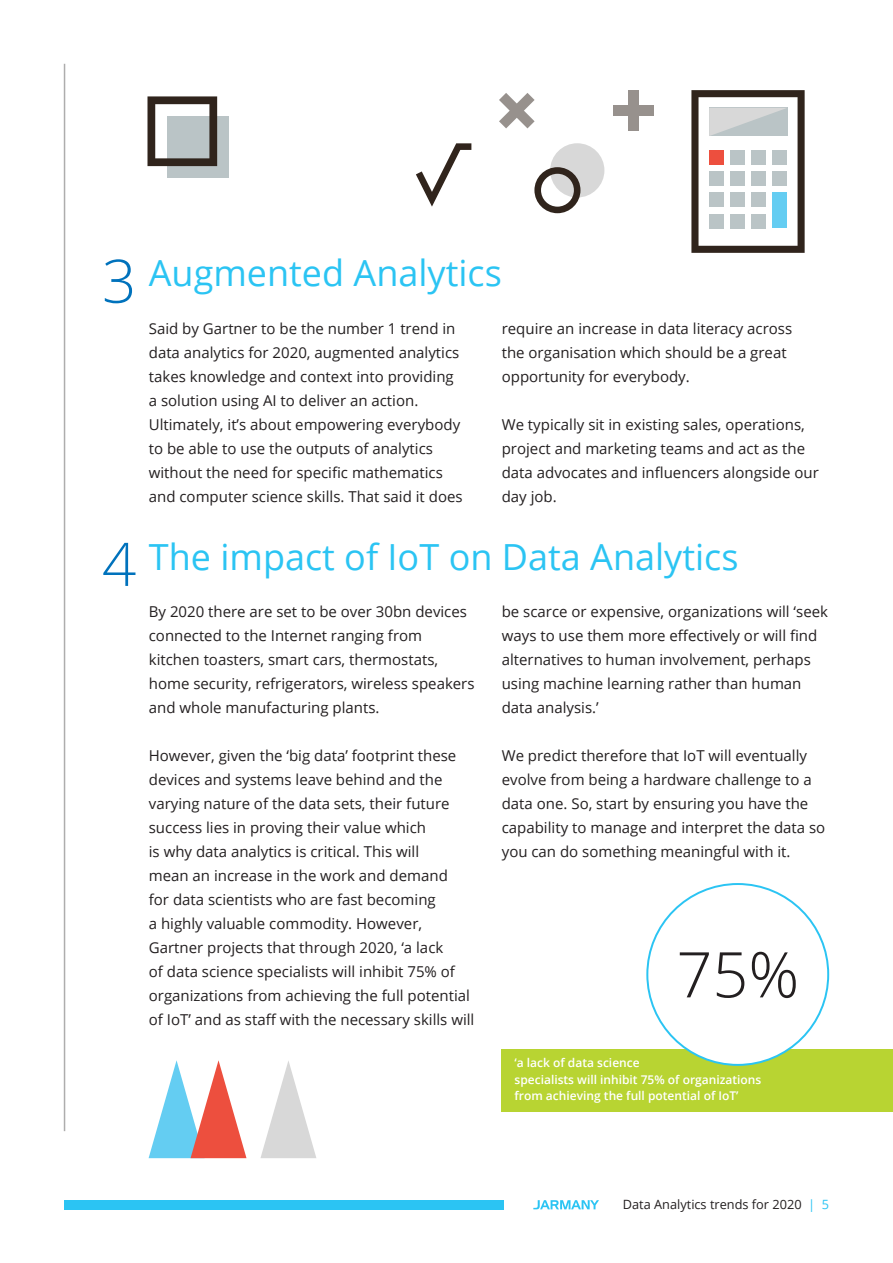
<style>
.page{position:relative;width:893px;height:1263px;background:#fff}
.page>*{position:absolute;margin:0;border:0;box-sizing:border-box;transform-origin:0 0}
.t1{font:300 63px "Open Sans";color:#231f20}
.t2{font:36px "Open Sans";color:#2bc4f3}
.t3{font:15px/24px "Open Sans";color:#231f20}
.t4{font:12.75px "Open Sans";color:#231f20}
.t5{font:600 12px/16.5px "Open Sans";color:#fff}
.s1{font-weight:300;font-size:60px;color:#0072bc}
.s2{color:#2bc4f3}
</style>
<div class="page">
<hr style="left:64px;top:64px;width:1px;height:1067px;background:#aeadad">
<svg style="left:691px;top:90px;width:114px;height:163px"></svg>
<div style="left:709px;top:150px;width:14px;height:14px;background:#ed4f3e"></div>
<div style="left:730px;top:150px;width:14px;height:14px;background:#bac4c6"></div>
<div style="left:752px;top:150px;width:14px;height:14px;background:#bac4c6"></div>
<div style="left:773px;top:150px;width:14px;height:14px;background:#bac4c6"></div>
<div style="left:709px;top:171px;width:14px;height:15px;background:#bac4c6"></div>
<div style="left:730px;top:171px;width:14px;height:15px;background:#bac4c6"></div>
<div style="left:752px;top:171px;width:14px;height:15px;background:#bac4c6"></div>
<div style="left:773px;top:171px;width:14px;height:15px;background:#bac4c6"></div>
<div style="left:709px;top:193px;width:14px;height:14px;background:#bac4c6"></div>
<div style="left:730px;top:193px;width:14px;height:14px;background:#bac4c6"></div>
<div style="left:752px;top:193px;width:14px;height:14px;background:#bac4c6"></div>
<div style="left:709px;top:214px;width:14px;height:14px;background:#bac4c6"></div>
<div style="left:730px;top:214px;width:14px;height:14px;background:#bac4c6"></div>
<div style="left:752px;top:214px;width:14px;height:14px;background:#bac4c6"></div>
<div style="left:773px;top:193px;width:14px;height:35px;background:#64cdf2"></div>
<div style="left:502px;top:1049px;width:391px;height:62px;background:#b8d432"></div>
<div style="left:647px;top:884px;width:181px;height:181px;background:#fff;border-radius:50%"></div>
<svg style="left:149px;top:1060px;width:97px;height:98px"></svg>
<svg style="left:260px;top:1061px;width:56px;height:97px"></svg>
<div style="left:628px;top:90px;width:10px;height:41px;background:#97918d"></div>
<div style="left:613px;top:106px;width:40px;height:10px;background:#97918d"></div>
<svg style="left:499px;top:93px;width:36px;height:35px"></svg>
<svg style="left:533px;top:1200px;width:66px;height:9px"></svg>
<div style="left:64px;top:1200px;width:440px;height:9px;background:#2bc4f3"></div>
<div style="left:167px;top:116px;width:62px;height:62px;background:#bac4c6"></div>
<svg style="left:147px;top:96px;width:70px;height:70px"></svg>
<div style="left:550px;top:143px;width:54px;height:54px;background:#d8d8d8;border-radius:50%"></div>
<svg style="left:534px;top:167px;width:46px;height:46px"></svg>
<svg style="left:416px;top:143px;width:55px;height:64px"></svg>
<h2 class="t2" style="left:102px;top:259px;width:401px"><span class="s1">3</span> Augmented Analytics</h2>
<p class="t3" style="left:149px;top:318px;width:315px">Said by Gartner to be the number 1 trend in data analytics for 2020, augmented analytics takes knowledge and context into providing a solution using AI to deliver an action.<br>Ultimately, it’s about empowering everybody to be able to use the outputs of analytics without the need for specific mathematics and computer science skills. That said it does</p>
<p class="t3" style="left:502px;top:318px;width:292px">require an increase in data literacy across the organisation which should be a great opportunity for everybody.</p>
<p class="t3" style="left:502px;top:414px;width:318px">We typically sit in existing sales, operations, project and marketing teams and act as the data advocates and influencers alongside our day job.</p>
<h2 class="t2" style="left:102px;top:542px;width:638px"><span class="s1">4</span> The impact of IoT on Data Analytics</h2>
<p class="t3" style="left:149px;top:601px;width:327px">By 2020 there are set to be over 30bn devices connected to the Internet ranging from kitchen toasters, smart cars, thermostats, home security, refrigerators, wireless speakers and whole manufacturing plants.</p>
<p class="t3" style="left:149px;top:745px;width:327px">However, given the ‘big data’ footprint these devices and systems leave behind and the varying nature of the data sets, their future success lies in proving their value which<br>is why data analytics is critical. This will<br>mean an increase in the work and demand<br>for data scientists who are fast becoming<br>a highly valuable commodity. However, Gartner projects that through 2020, ‘a lack<br>of data science specialists will inhibit 75% of organizations from achieving the full potential of IoT’ and as staff with the necessary skills will</p>
<p class="t3" style="left:502px;top:601px;width:328px">be scarce or expensive, organizations will ‘seek ways to use them more effectively or will find alternatives to human involvement, perhaps using machine learning rather than human data analysis.’</p>
<p class="t3" style="left:502px;top:745px;width:325px">We predict therefore that IoT will eventually evolve from being a hardware challenge to a data one. So, start by ensuring you have the capability to manage and interpret the data so you can do something meaningful with it.</p>
<h1 class="t1" style="left:676px;top:939px;width:124px">75%</h1>
<p class="t5" style="left:514px;top:1056px;width:248px">‘a lack of data science<br>specialists will inhibit 75% of organizations from achieving the full potential of IoT’</p>
<p class="t4" style="left:623px;top:1200px;width:208px">Data Analytics trends for 2020 <span class="s2">| 5</span></p>
</div>
